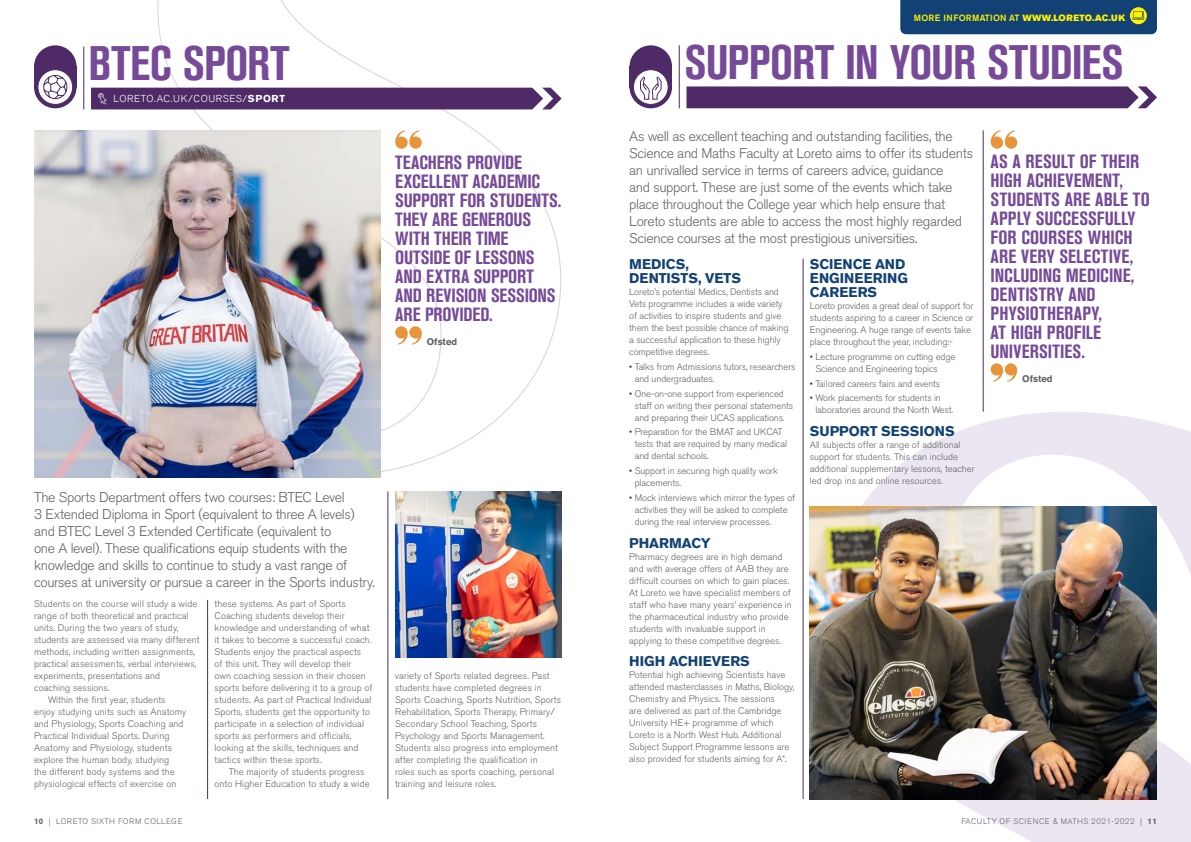
<style>
.page{position:relative;width:1191px;height:842px;background:#fff}
.page>*{position:absolute;margin:0;border:0;box-sizing:border-box;transform-origin:0 0}
.t1{font:700 condensed 48px "Akzidenz Grotesk BE";letter-spacing:-.015em;color:#764a99}
.loreto_tertiary_head{font:700 condensed 19px/19px "Akzidenz Grotesk BE";color:#764a99}
.loreto_body{font:300 14px/17px "Akzidenz Grotesk BE";letter-spacing:-.025em;color:#636366}
.loreto_body-2{font:700 14px/14px "Akzidenz Grotesk BE";color:#124275}
.loreto_tertiary_head-2{font:700 14px/14px "Akzidenz Grotesk BE";color:#124275}
.t2{font:300 10px "Akzidenz Grotesk BE";letter-spacing:.055em;color:#fff}
.loreto_body-3{font:300 9.5px/12px "Akzidenz Grotesk BE";color:#636366}
.loreto_body-4{font:700 9.5px "Akzidenz Grotesk BE";color:#636366}
.t3{font:500 9px "Akzidenz Grotesk BE";letter-spacing:.02em;color:#fff101}
.t4{font:300 8px "Akzidenz Grotesk BE";letter-spacing:.05em;color:#636366}
.s1{font-weight:700}
.s2{font-family:"Akzidenz Grotesk BE Super";font-weight:400}
.s3{color:#4e2a67}
</style>
<div class="page">
<hr style="left:983px;top:130px;width:1px;height:282px;background:#4e2a67">
<svg style="left:810px;top:412px;width:381px;height:430px"></svg>
<svg style="left:140px;top:0;width:422px;height:472px"></svg>
<div style="left:34px;top:66px;width:43px;height:42px;background:#4e2a67;border-radius:50%"></div>
<div style="left:34px;top:67px;width:43px;height:21px;background:#4e2a67"></div>
<div style="left:34px;top:45px;width:43px;height:43px;background:#4e2a67;border-radius:50%"></div>
<svg style="left:38px;top:70px;width:35px;height:34px"></svg>
<div style="left:38px;top:69px;width:35px;height:36px;border:1px solid #4e2a67;border-radius:50%"></div>
<svg style="left:41px;top:74px;width:28px;height:27px"></svg>
<svg style="left:395px;top:130px;width:27px;height:19px"></svg>
<svg style="left:395px;top:326px;width:27px;height:19px"></svg>
<div style="left:629px;top:66px;width:43px;height:42px;background:#4e2a67;border-radius:50%"></div>
<div style="left:629px;top:67px;width:43px;height:21px;background:#4e2a67"></div>
<div style="left:629px;top:45px;width:43px;height:43px;background:#4e2a67;border-radius:50%"></div>
<div style="left:633px;top:70px;width:35px;height:34px;background:#fff;border-radius:50%"></div>
<div style="left:633px;top:69px;width:35px;height:36px;border:1px solid #4e2a67;border-radius:50%"></div>
<svg style="left:990px;top:130px;width:27px;height:19px"></svg>
<svg style="left:990px;top:363px;width:27px;height:19px"></svg>
<svg style="left:639px;top:76px;width:23px;height:33px"></svg>
<img style="left:395px;top:491px;width:166px;height:167px">
<img style="left:34px;top:130px;width:347px;height:347px">
<div style="left:91px;top:88px;width:470px;height:21px;background:#4e2a67"></div>
<hr style="left:84px;top:47px;width:1px;height:62px;background:#4e2a67">
<svg style="left:686px;top:86px;width:471px;height:22px;background:#57356f"></svg>
<hr style="left:679px;top:45px;width:1px;height:63px;background:#4e2a67">
<hr style="left:207px;top:600px;width:1px;height:199px;background:#4e2a67">
<hr style="left:388px;top:491px;width:1px;height:308px;background:#4e2a67">
<hr style="left:803px;top:259px;width:1px;height:540px;background:#4e2a67">
<img style="left:810px;top:506px;width:346px;height:293px">
<div style="left:900px;top:0;width:257px;height:34px;background:#124275"></div>
<p class="t1" style="left:88px;top:36px;width:202px">BTEC SPORT</p>
<p class="t2" style="left:113px;top:93px;width:173px">LORETO.AC.UK/COURSES/<span class="s1">SPORT</span></p>
<p class="loreto_tertiary_head" style="left:395px;top:153px;width:168px">TEACHERS PROVIDE<br>EXCELLENT ACADEMIC<br>SUPPORT FOR STUDENTS.<br>THEY ARE GENEROUS<br>WITH THEIR TIME<br>OUTSIDE OF LESSONS<br>AND EXTRA SUPPORT<br>AND REVISION SESSIONS<br>ARE PROVIDED.</p>
<p class="loreto_body-4" style="left:427px;top:336px;width:32px">Ofsted</p>
<p class="loreto_body" style="left:34px;top:489px;width:342px">The Sports Department offers two courses: BTEC Level<br>3 Extended Diploma in Sport (equivalent to three A levels) and BTEC Level 3 Extended Certificate (equivalent to<br>one A level). These qualifications equip students with the knowledge and skills to continue to study a vast range of courses at university or pursue a career in the Sports industry.</p>
<p class="loreto_body-3" style="left:34px;top:598px;width:167px">Students on the course will study a wide range of both theoretical and practical units. During the two years of study, students are assessed via many different methods, including written assignments, practical assessments, verbal interviews, experiments, presentations and<br>coaching sessions.</p>
<p class="loreto_body-3" style="left:34px;top:694px;width:154px;text-indent:14px">Within the first year, students enjoy studying units such as Anatomy and Physiology, Sports Coaching and Practical Individual Sports. During Anatomy and Physiology, students explore the human body, studying<br>the different body systems and the physiological effects of exercise on</p>
<p class="loreto_body-3" style="left:214px;top:598px;width:159px">these systems. As part of Sports Coaching students develop their knowledge and understanding of what it takes to become a successful coach.<br>Students enjoy the practical aspects<br>of this unit. They will develop their<br>own coaching session in their chosen sports before delivering it to a group of students. As part of Practical Individual Sports, students get the opportunity to participate in a selection of individual sports as performers and officials, looking at the skills, techniques and tactics within these sports.</p>
<p class="loreto_body-3" style="left:214px;top:766px;width:157px;text-indent:14px">The majority of students progress onto Higher Education to study a wide</p>
<p class="loreto_body-3" style="left:395px;top:670px;width:167px">variety of Sports related degrees. Past students have completed degrees in Sports Coaching, Sports Nutrition, Sports Rehabilitation, Sports Therapy, Primary/ Secondary School Teaching, Sports Psychology and Sports Management.<br>Students also progress into employment after completing the qualification in<br>roles such as sports coaching, personal training and leisure roles.</p>
<p class="t3" style="left:914px;top:12px;width:213px">MORE INFORMATION AT <span class="s2">WWW.LORETO.AC.UK</span></p>
<p class="t1" style="left:684px;top:35px;width:440px">SUPPORT IN YOUR STUDIES</p>
<p class="loreto_body" style="left:629px;top:128px;width:345px">As well as excellent teaching and outstanding facilities, the Science and Maths Faculty at Loreto aims to offer its students an unrivalled service in terms of careers advice, guidance<br>and support. These are just some of the events which take place throughout the College year which help ensure that Loreto students are able to access the most highly regarded Science courses at the most prestigious universities.</p>
<p class="loreto_tertiary_head-2" style="left:629px;top:257px;width:113px">MEDICS,<br>DENTISTS, VETS</p>
<p class="loreto_body-3" style="left:629px;top:286px;width:161px">Loreto’s potential Medics, Dentists and Vets programme includes a wide variety of activities to inspire students and give them the best possible chance of making a successful application to these highly competitive degrees.</p>
<p class="loreto_body-3" style="left:635px;top:361px;width:162px;text-indent:-6px"><span class="s3">•</span> Talks from Admissions tutors, researchers and undergraduates.</p>
<p class="loreto_body-3" style="left:635px;top:387px;width:160px;text-indent:-6px"><span class="s3">•</span> One-on-one support from experienced staff on writing their personal statements and preparing their UCAS applications.</p>
<p class="loreto_body-3" style="left:635px;top:426px;width:154px;text-indent:-6px"><span class="s3">•</span> Preparation for the BMAT and UKCAT tests that are required by many medical and dental schools.</p>
<p class="loreto_body-3" style="left:635px;top:465px;width:145px;text-indent:-6px"><span class="s3">•</span> Support in securing high quality work placements.</p>
<p class="loreto_body-3" style="left:635px;top:492px;width:162px;text-indent:-6px"><span class="s3">•</span> Mock interviews which mirror the types of activities they will be asked to complete during the real interview processes.</p>
<p class="loreto_body-2" style="left:629px;top:536px;width:83px">PHARMACY</p>
<p class="loreto_body-3" style="left:629px;top:550px;width:164px">Pharmacy degrees are in high demand and with average offers of AAB they are difficult courses on which to gain places.<br>At Loreto we have specialist members of staff who have many years’ experience in the pharmaceutical industry who provide students with invaluable support in applying to these competitive degrees.</p>
<p class="loreto_body-2" style="left:629px;top:654px;width:122px">HIGH ACHIEVERS</p>
<p class="loreto_body-3" style="left:629px;top:669px;width:167px">Potential high achieving Scientists have attended masterclasses in Maths, Biology, Chemistry and Physics. The sessions<br>are delivered as part of the Cambridge University HE+ programme of which Loreto is a North West Hub. Additional Subject Support Programme lessons are also provided for students aiming for A*.</p>
<p class="loreto_body-2" style="left:810px;top:257px;width:100px">SCIENCE AND<br>ENGINEERING<br>CAREERS</p>
<p class="loreto_body-3" style="left:810px;top:300px;width:165px">Loreto provides a great deal of support for students aspiring to a career in Science or Engineering. A huge range of events take place throughout the year, including:-</p>
<p class="loreto_body-3" style="left:815px;top:351px;width:141px;text-indent:-6px"><span class="s3">•</span> Lecture programme on cutting edge<br>Science and Engineering topics</p>
<p class="loreto_body-3" style="left:810px;top:377px;width:132px"><span class="s3">•</span> Tailored careers fairs and events</p>
<p class="loreto_body-3" style="left:815px;top:392px;width:139px;text-indent:-6px"><span class="s3">•</span> Work placements for students in laboratories around the North West.</p>
<p class="loreto_body-2" style="left:810px;top:424px;width:146px">SUPPORT SESSIONS</p>
<p class="loreto_body-3" style="left:810px;top:439px;width:166px">All subjects offer a range of additional support for students. This can include additional supplementary lessons, teacher led drop ins and online resources.</p>
<p class="loreto_tertiary_head" style="left:990px;top:152px;width:161px">AS A RESULT OF THEIR<br>HIGH ACHIEVEMENT,<br>STUDENTS ARE ABLE TO<br>APPLY SUCCESSFULLY<br>FOR COURSES WHICH<br>ARE VERY SELECTIVE,<br>INCLUDING MEDICINE,<br>DENTISTRY AND<br>PHYSIOTHERAPY,<br>AT HIGH PROFILE<br>UNIVERSITIES.</p>
<p class="loreto_body-4" style="left:1022px;top:373px;width:32px">Ofsted</p>
<p class="t4" style="left:34px;top:816px;width:150px"><span class="s1">10</span> | LORETO SIXTH FORM COLLEGE</p>
<p class="t4" style="left:961px;top:816px;width:197px">FACULTY OF SCIENCE &amp; MATHS 2021-2022 | <span class="s1">11</span></p>
</div>
